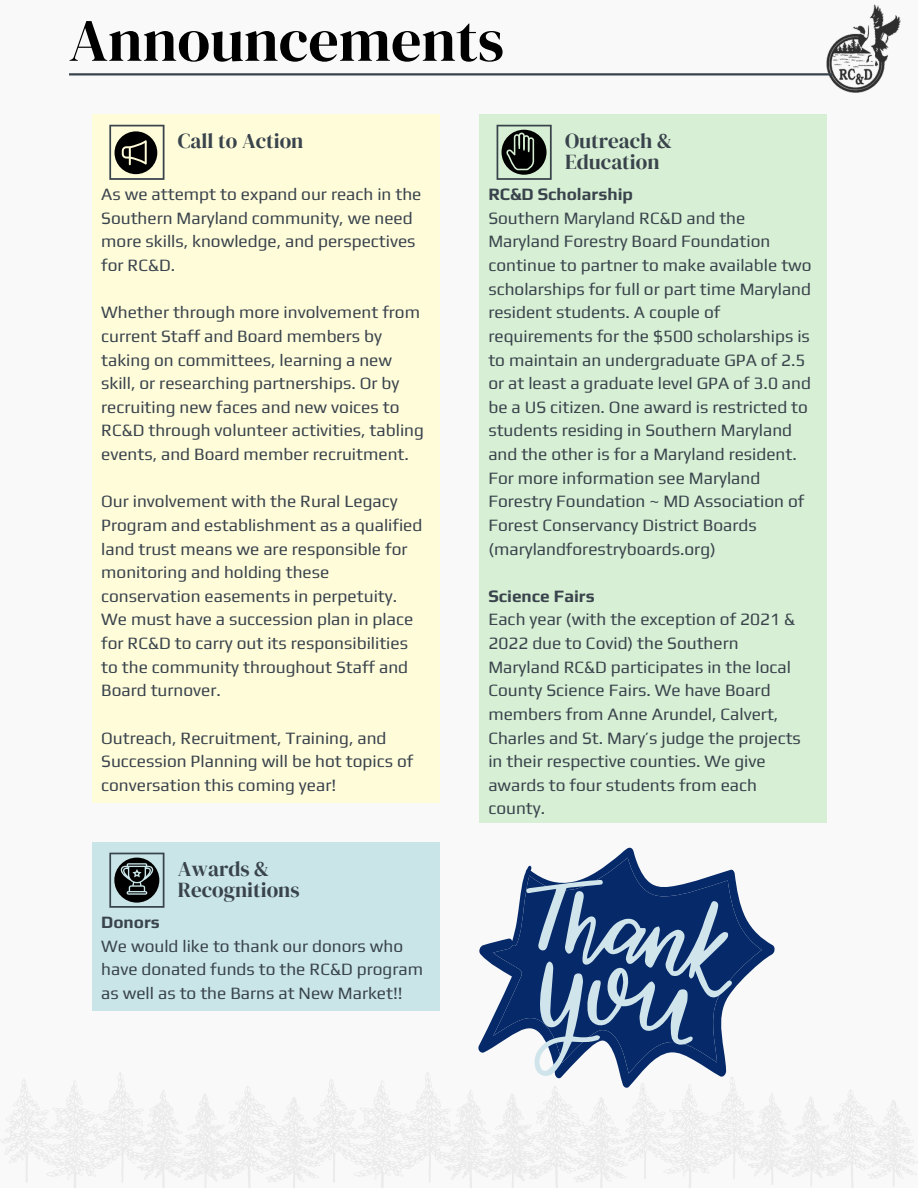
<style>
.page{position:relative;width:918px;height:1188px;background:#f9f9f9}
.page>*{position:absolute;margin:0;border:0;box-sizing:border-box;transform-origin:0 0}
.t1{font:60px "DM Serif Display";color:#000}
.t2{font:21.15px/21.1px "DM Serif Display";color:#39434c}
.t3{font:17.25px/23.7px "Play";color:#39434c}
.t4{font:700 17.25px "Play";color:#39434c}
</style>
<div class="page">
<img style="left:826px;top:4px;width:74px;height:88px">
<hr style="left:69px;top:73px;width:764px;height:2px;background:#39434c">
<div style="left:92px;top:115px;width:347px;height:688px;background:#fffcda"></div>
<svg style="left:109px;top:125px;width:55px;height:55px"></svg>
<div style="left:92px;top:843px;width:347px;height:168px;background:#c9e5e8"></div>
<svg style="left:109px;top:853px;width:55px;height:55px"></svg>
<div style="left:479px;top:115px;width:348px;height:708px;background:#d7efd4"></div>
<svg style="left:497px;top:125px;width:55px;height:55px"></svg>
<svg style="left:478px;top:847px;width:295px;height:206px"></svg>
<svg style="left:496px;top:867px;width:250px;height:205px;fill:#062a69"></svg>
<svg style="left:0;top:1072px;width:918px;height:116px"></svg>
<h1 class="t1" style="left:69px;top:-1px;width:436px">Announcements</h1>
<p class="t2" style="left:178px;top:130px;width:127px">Call to Action</p>
<p class="t2" style="left:565px;top:130px;width:109px">Outreach &amp;<br>Education</p>
<p class="t3" style="left:101px;top:182px;width:322px">As we attempt to expand our reach in the<br>Southern Maryland community, we need more skills, knowledge, and perspectives for RC&amp;D.</p>
<p class="t3" style="left:101px;top:300px;width:324px">Whether through more involvement from current Staff and Board members by taking on committees, learning a new skill, or researching partnerships. Or by recruiting new faces and new voices to RC&amp;D through volunteer activities, tabling events, and Board member recruitment.</p>
<p class="t3" style="left:101px;top:489px;width:323px">Our involvement with the Rural Legacy Program and establishment as a qualified land trust means we are responsible for monitoring and holding these conservation easements in perpetuity.<br>We must have a succession plan in place for RC&amp;D to carry out its responsibilities to the community throughout Staff and Board turnover.</p>
<p class="t3" style="left:101px;top:726px;width:314px">Outreach, Recruitment, Training, and<br>Succession Planning will be hot topics of conversation this coming year!</p>
<p class="t2" style="left:178px;top:858px;width:123px">Awards &amp;<br>Recognitions</p>
<p class="t4" style="left:101px;top:912px;width:60px">Donors</p>
<p class="t3" style="left:101px;top:934px;width:323px">We would like to thank our donors who have donated funds to the RC&amp;D program as well as to the Barns at New Market!!</p>
<p class="t4" style="left:488px;top:184px;width:146px">RC&amp;D Scholarship</p>
<p class="t3" style="left:488px;top:206px;width:325px">Southern Maryland RC&amp;D and the Maryland Forestry Board Foundation continue to partner to make available two scholarships for full or part time Maryland resident students. A couple of requirements for the $500 scholarships is to maintain an undergraduate GPA of 2.5 or at least a graduate level GPA of 3.0 and be a US citizen. One award is restricted to students residing in Southern Maryland and the other is for a Maryland resident.<br>For more information see Maryland Forestry Foundation ~ MD Association of Forest Conservancy District Boards (marylandforestryboards.org)</p>
<p class="t4" style="left:488px;top:586px;width:108px">Science Fairs</p>
<p class="t3" style="left:488px;top:607px;width:314px">Each year (with the exception of 2021 &amp; 2022 due to Covid) the Southern Maryland RC&amp;D participates in the local County Science Fairs. We have Board members from Anne Arundel, Calvert, Charles and St. Mary’s judge the projects in their respective counties. We give awards to four students from each county.</p>
</div>
